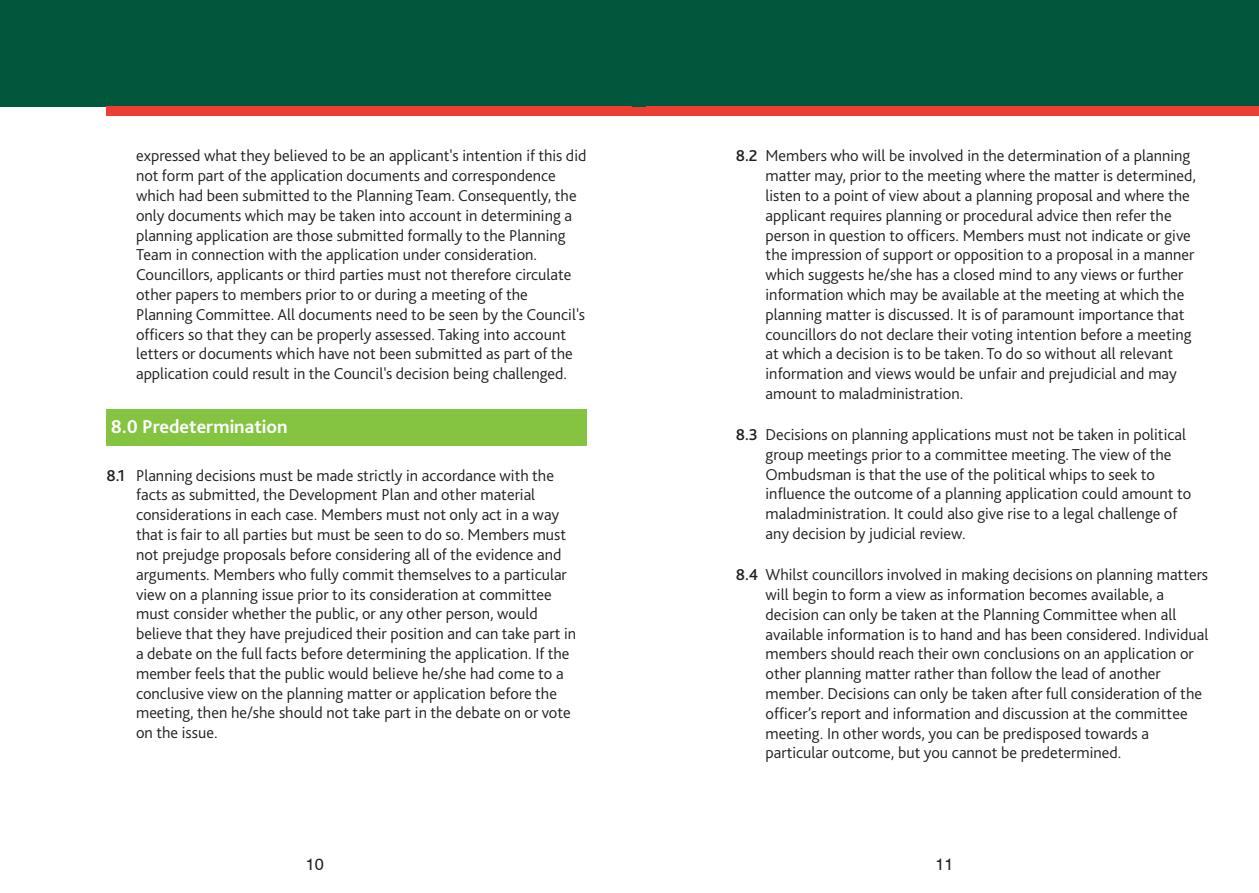
<style>
.page{position:relative;width:1259px;height:893px;background:#fff}
.page>*{position:absolute;margin:0;border:0;box-sizing:border-box;transform-origin:0 0}
.t1{font:700 19.5px "Bliss";color:#fff}
.t2{font:300 16.5px/19.8px "Bliss";color:#231f20}
.t3{font:500 16.5px "Bliss";color:#231f20}
.t4{font:16.5px "Swiss 721 BT";color:#231f20}
.s1{font-weight:500}
</style>
<div class="page">
<div style="left:617px;top:0;width:642px;height:106px;background:#00573c"></div>
<div style="left:617px;top:106px;width:642px;height:9px;background:#ee3e34"></div>
<div style="left:0;top:0;width:646px;height:106px;background:#00573c"></div>
<div style="left:106px;top:106px;width:525px;height:9px;background:#ee3e34"></div>
<div style="left:106px;top:409px;width:481px;height:37px;background:#84c440"></div>
<p class="t2" style="left:136px;top:148px;width:452px">expressed what they believed to be an applicant's intention if this did not form part of the application documents and correspondence which had been submitted to the Planning Team. Consequently, the only documents which may be taken into account in determining a planning application are those submitted formally to the Planning Team in connection with the application under consideration.<br>Councillors, applicants or third parties must not therefore circulate other papers to members prior to or during a meeting of the Planning Committee. All documents need to be seen by the Council's officers so that they can be properly assessed. Taking into account letters or documents which have not been submitted as part of the application could result in the Council's decision being challenged.</p>
<p class="t1" style="left:111px;top:419px;width:178px">8.0 Predetermination</p>
<p class="t3" style="left:106px;top:465px;width:20px">8.1</p>
<p class="t2" style="left:136px;top:467px;width:441px">Planning decisions must be made strictly in accordance with the facts as submitted, the Development Plan and other material considerations in each case. Members must not only act in a way that is fair to all parties but must be seen to do so. Members must not prejudge proposals before considering all of the evidence and arguments. Members who fully commit themselves to a particular view on a planning issue prior to its consideration at committee must consider whether the public, or any other person, would believe that they have prejudiced their position and can take part in a debate on the full facts before determining the application. If the member feels that the public would believe he/she had come to a conclusive view on the planning matter or application before the meeting, then he/she should not take part in the debate on or vote on the issue.</p>
<p class="t3" style="left:736px;top:146px;width:23px">8.2</p>
<p class="t3" style="left:736px;top:425px;width:24px">8.3</p>
<p class="t2" style="left:765px;top:148px;width:432px">Members who will be involved in the determination of a planning matter may, prior to the meeting where the matter is determined, listen to a point of view about a planning proposal and where the applicant requires planning or procedural advice then refer the person in question to officers. Members must not indicate or give the impression of support or opposition to a proposal in a manner which suggests he/she has a closed mind to any views or further information which may be available at the meeting at which the planning matter is discussed. It is of paramount importance that councillors do not declare their voting intention before a meeting at which a decision is to be taken. To do so without all relevant information and views would be unfair and prejudicial and may amount to maladministration.</p>
<p class="t2" style="left:765px;top:426px;width:427px">Decisions on planning applications must not be taken in political group meetings prior to a committee meeting. The view of the Ombudsman is that the use of the political whips to seek to influence the outcome of a planning application could amount to maladministration. It could also give rise to a legal challenge of any decision by judicial review.</p>
<p class="t2" style="left:736px;top:566px;width:474px"><span class="s1">8.4</span> Whilst councillors involved in making decisions on planning matters</p>
<p class="t2" style="left:765px;top:586px;width:444px">will begin to form a view as information becomes available, a decision can only be taken at the Planning Committee when all available information is to hand and has been considered. Individual members should reach their own conclusions on an application or other planning matter rather than follow the lead of another member. Decisions can only be taken after full consideration of the officer’s report and information and discussion at the committee meeting. In other words, you can be predisposed towards a particular outcome, but you cannot be predetermined.</p>
<p class="t4" style="left:306px;top:854px;width:20px">10</p>
<p class="t4" style="left:935px;top:854px;width:20px">11</p>
</div>
